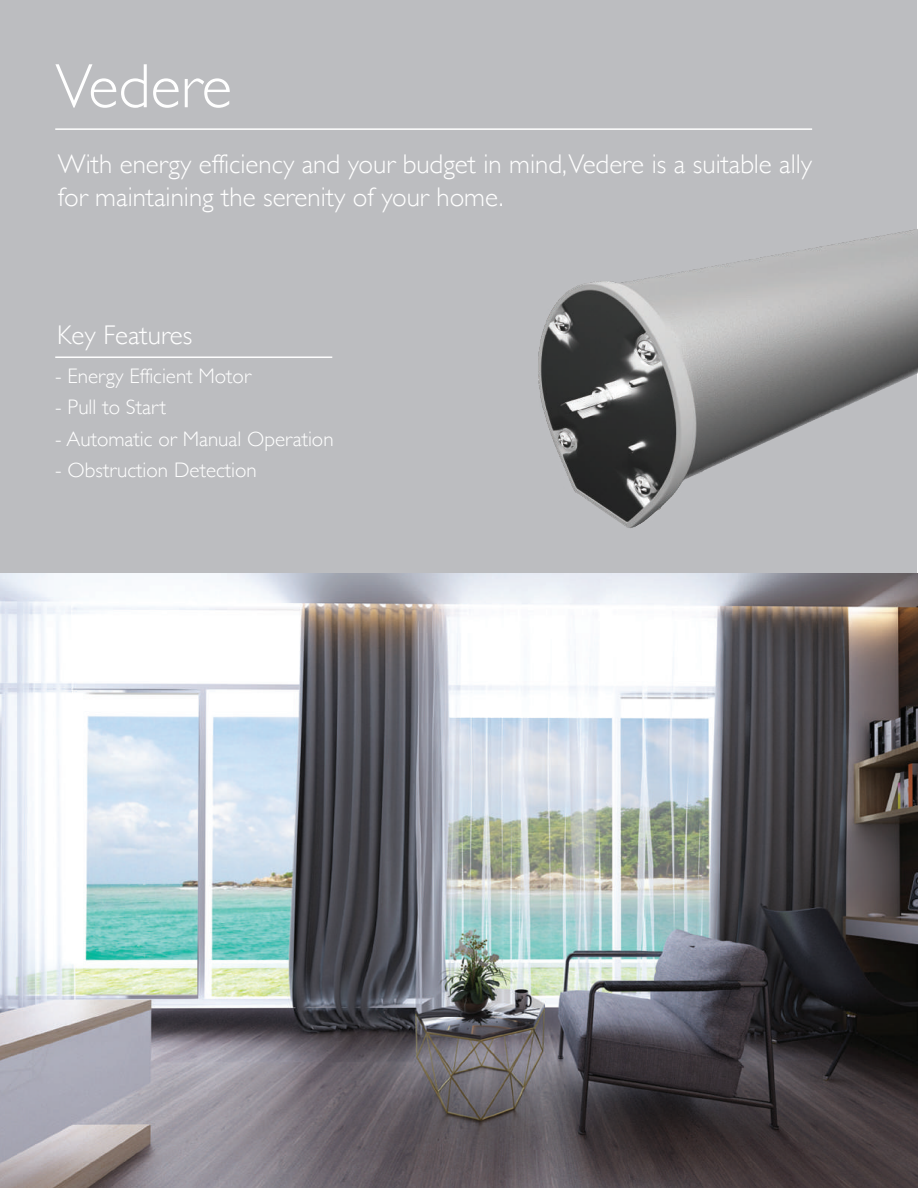
<style>
.page{position:relative;width:918px;height:1188px;background:#fff}
.page>*{position:absolute;margin:0;border:0;box-sizing:border-box;transform-origin:0 0}
.t1{font:300 63px "Gill Sans";color:#fff}
.t2{font:300 27px/32.4px "Gill Sans";color:#fff}
.t3{font:300 21px "Gill Sans";color:#fff}
</style>
<div class="page">
<div style="left:0;top:0;width:917px;height:1187px;background:#bcbdc0"></div>
<hr style="left:55px;top:128px;width:757px;height:2px;background:#fff">
<hr style="left:55px;top:356px;width:277px;height:2px;background:#fff">
<img style="left:538px;top:229px;width:380px;height:299px">
<img style="left:0;top:573px;width:918px;height:615px">
<h1 class="t1" style="left:55px;top:37px;width:178px">Vedere</h1>
<p class="t2" style="left:58px;top:147px;width:756px">With energy efficiency and your budget in mind,Vedere is a suitable ally for maintaining the serenity of your home.</p>
<p class="t2" style="left:57px;top:318px;width:137px">Key Features</p>
<p class="t3" style="left:55px;top:359px;width:197px">- Energy Efficient Motor</p>
<p class="t3" style="left:55px;top:391px;width:112px">- Pull to Start</p>
<p class="t3" style="left:55px;top:422px;width:280px">- Automatic or Manual Operation</p>
<p class="t3" style="left:55px;top:454px;width:203px">- Obstruction Detection</p>
</div>
